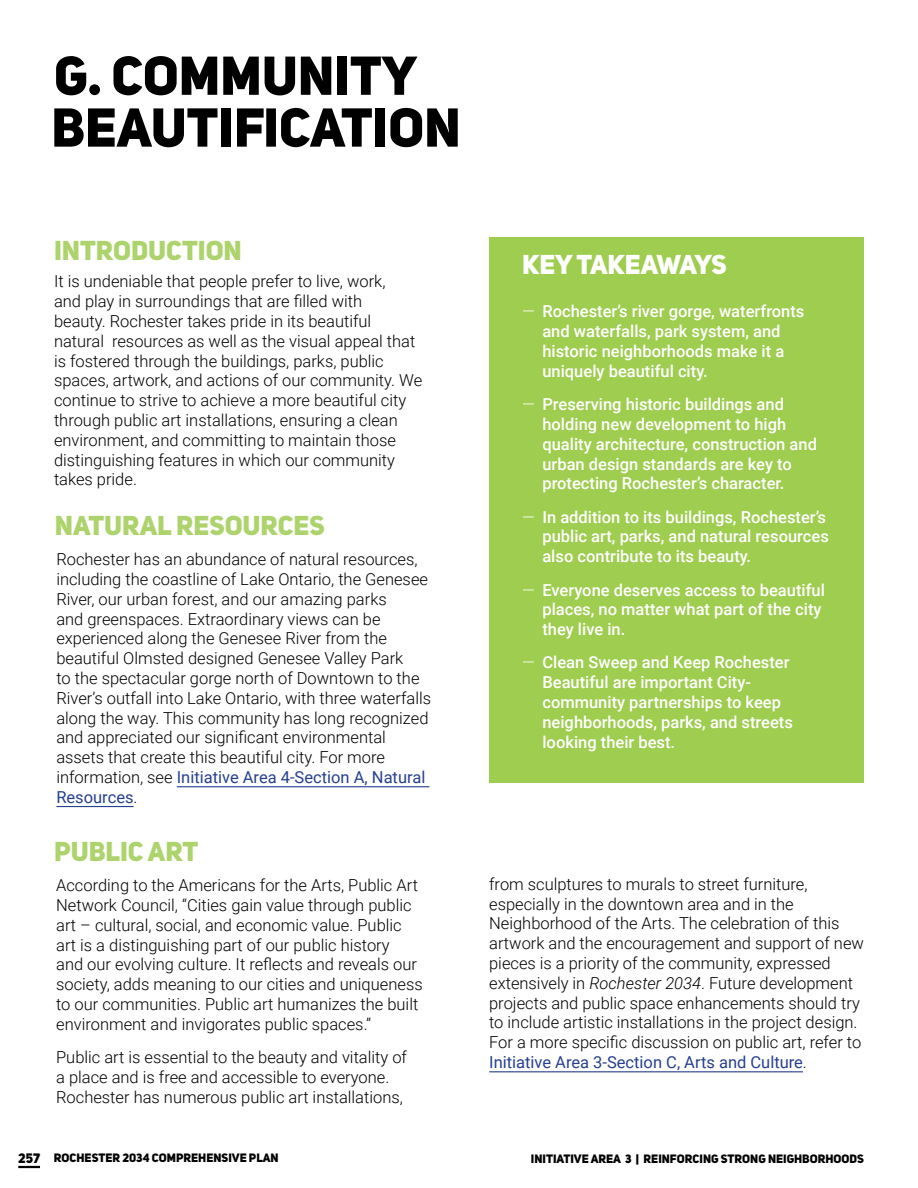
<style>
.page{position:relative;width:918px;height:1188px;background:#fff}
.page>*{position:absolute;margin:0;border:0;box-sizing:border-box;transform-origin:0 0}
.Section_Heading_Bott{font:54px "Uni Sans Heavy CAPS";color:#000}
.t1{font:27px "Uni Sans Heavy CAPS";color:#add36c}
.Sub_Heading_Green_Ca{font:27px "Uni Sans Heavy CAPS";letter-spacing:-.01em;color:#fff}
.t2{font:300 16.5px/19.8px "Roboto";color:#000}
.t3{font:500 16.5px/19.8px "Roboto";color:#fff}
.t4{font:12px "Uni Sans Heavy CAPS";color:#000}
.s1{font-weight:400;color:#25408f}
.s2{font-weight:300}
.s3{font-style:italic}
.s4{font-size:13.5px}
</style>
<div class="page">
<hr style="left:177px;top:786px;width:252px;height:1px;background:#25408f">
<hr style="left:56px;top:806px;width:78px;height:1px;background:#25408f">
<div style="left:489px;top:238px;width:375px;height:545px;background:#9ecd50"></div>
<hr style="left:489px;top:1071px;width:314px;height:1px;background:#25408f">
<hr style="left:18px;top:1166px;width:22px;height:2px;background:#000">
<p class="Section_Heading_Bott" style="left:54px;top:41px;width:364px">G. COMMUNITY</p>
<p class="Section_Heading_Bott" style="left:51px;top:93px;width:411px">BEAUTIFICATION</p>
<p class="t1" style="left:54px;top:233px;width:189px">INTRODUCTION</p>
<p class="t2" style="left:54px;top:271px;width:370px">It is undeniable that people prefer to live, work,<br>and play in surroundings that are filled with<br>beauty. Rochester takes pride in its beautiful natural resources as well as the visual appeal that is fostered through the buildings, parks, public spaces, artwork, and actions of our community. We continue to strive to achieve a more beautiful city through public art installations, ensuring a clean environment, and committing to maintain those distinguishing features in which our community takes pride.</p>
<p class="t1" style="left:55px;top:508px;width:271px">NATURAL RESOURCES</p>
<p class="t2" style="left:56px;top:549px;width:376px">Rochester has an abundance of natural resources, including the coastline of Lake Ontario, the Genesee River, our urban forest, and our amazing parks<br>and greenspaces. Extraordinary views can be experienced along the Genesee River from the beautiful Olmsted designed Genesee Valley Park<br>to the spectacular gorge north of Downtown to the River’s outfall into Lake Ontario, with three waterfalls along the way. This community has long recognized and appreciated our significant environmental assets that create this beautiful city. For more information, see <span class="s1">Initiative Area 4-Section A, Natural Resources</span>.</p>
<p class="t1" style="left:54px;top:835px;width:146px">PUBLIC ART</p>
<p class="t2" style="left:56px;top:875px;width:368px">According to the Americans for the Arts, Public Art Network Council, “Cities gain value through public art – cultural, social, and economic value. Public art is a distinguishing part of our public history<br>and our evolving culture. It reflects and reveals our society, adds meaning to our cities and uniqueness to our communities. Public art humanizes the built environment and invigorates public spaces.”</p>
<p class="t2" style="left:56px;top:1047px;width:352px">Public art is essential to the beauty and vitality of a place and is free and accessible to everyone.<br>Rochester has numerous public art installations,</p>
<p class="Sub_Heading_Green_Ca" style="left:522px;top:247px;width:206px">KEY TAKEAWAYS</p>
<p class="t3" style="left:542px;top:301px;width:264px;text-indent:-20px"><span class="s2">—</span> Rochester’s river gorge, waterfronts and waterfalls, park system, and historic neighborhoods make it a uniquely beautiful city.</p>
<p class="t3" style="left:542px;top:394px;width:276px;text-indent:-20px"><span class="s2">—</span> Preserving historic buildings and holding new development to high quality architecture, construction and urban design standards are key to protecting Rochester’s character.</p>
<p class="t3" style="left:542px;top:506px;width:288px;text-indent:-20px"><span class="s2">—</span> In addition to its buildings, Rochester’s public art, parks, and natural resources also contribute to its beauty.</p>
<p class="t3" style="left:542px;top:579px;width:284px;text-indent:-20px"><span class="s2">—</span> Everyone deserves access to beautiful places, no matter what part of the city they live in.</p>
<p class="t3" style="left:542px;top:652px;width:252px;text-indent:-20px"><span class="s2">—</span> Clean Sweep and Keep Rochester<br>Beautiful are important City&shy;community partnerships to keep neighborhoods, parks, and streets looking their best.</p>
<p class="t2" style="left:489px;top:873px;width:376px">from sculptures to murals to street furniture, especially in the downtown area and in the Neighborhood of the Arts. The celebration of this artwork and the encouragement and support of new pieces is a priority of the community, expressed extensively in <span class="s3">Rochester 2034</span>. Future development projects and public space enhancements should try to include artistic installations in the project design.<br>For a more specific discussion on public art, refer to <span class="s1">Initiative Area 3-Section C, Arts and Culture</span>.</p>
<p class="t4" style="left:18px;top:1150px;width:322px"><span class="s4">257</span> ROCHESTER 2034 COMPREHENSIVE PLAN - DRAFT</p>
<p class="t4" style="left:531px;top:1151px;width:335px">INITIATIVE AREA 3 | REINFORCING STRONG NEIGHBORHOODS</p>
</div>
